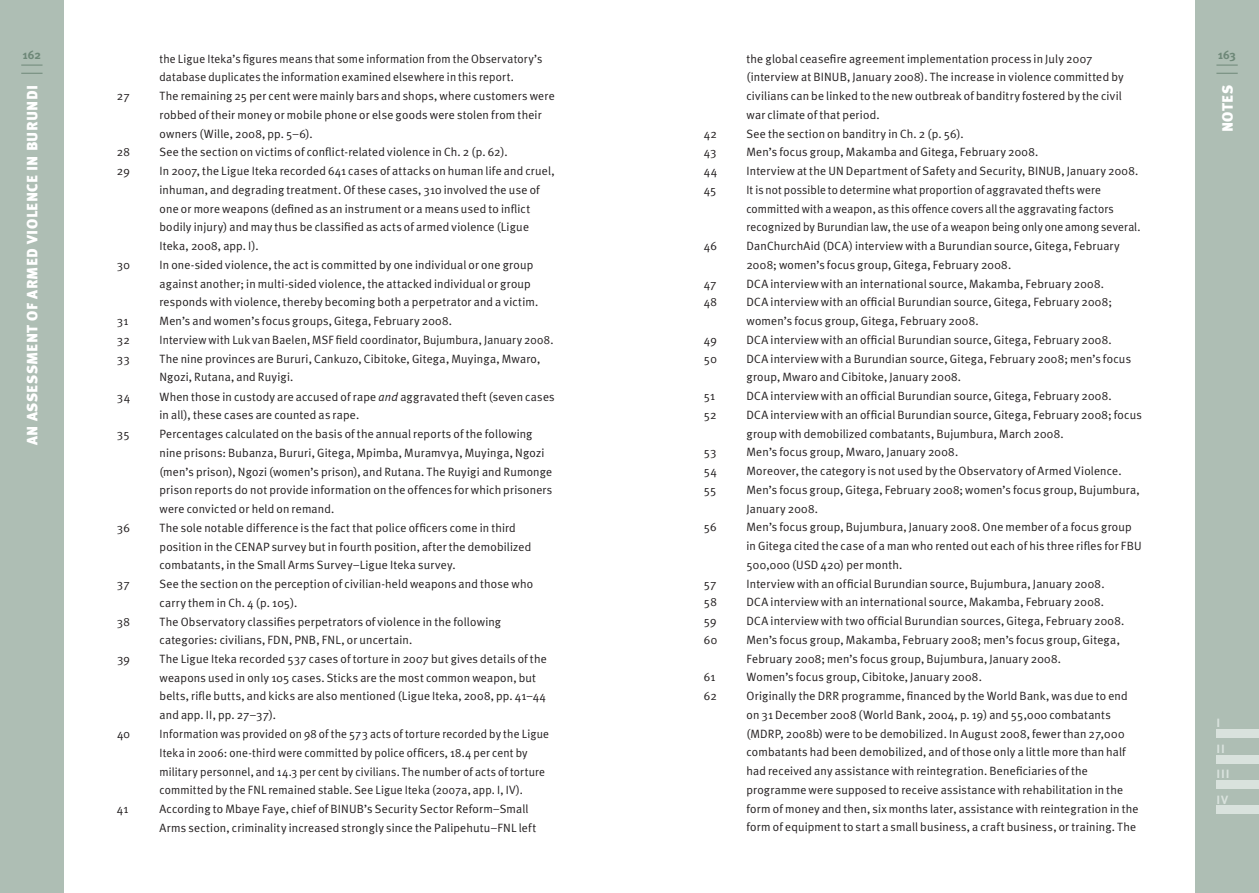
<style>
.page{position:relative;width:1259px;height:893px;background:#fff}
.page>*{position:absolute;margin:0;border:0;box-sizing:border-box;transform-origin:0 0}
.t1{font:900 15px "Meta Plus";letter-spacing:.025em;color:#fff}
.t2{font:12px/18.8px "Meta Plus Normal";letter-spacing:.015em;color:#231f20}
.t3{font:700 12px/25.5px "Meta Plus";letter-spacing:.07em;color:#d9e2dd}
.t4{font:700 12px "Meta Plus";color:#6e8878}
.s1{font-style:italic}
</style>
<div class="page">
<div style="left:0;top:0;width:64px;height:893px;background:#aebeb4"></div>
<svg style="left:21px;top:65px;width:22px;height:1px"></svg>
<svg style="left:21px;top:73px;width:22px;height:1px"></svg>
<div style="left:1195px;top:0;width:64px;height:893px;background:#aebeb4"></div>
<svg style="left:1216px;top:65px;width:21px;height:1px"></svg>
<svg style="left:1216px;top:73px;width:21px;height:1px"></svg>
<div style="left:1216px;top:729px;width:43px;height:9px;background:#d9e2dd"></div>
<div style="left:1216px;top:755px;width:43px;height:8px;background:#d9e2dd"></div>
<div style="left:1216px;top:780px;width:43px;height:9px;background:#d9e2dd"></div>
<div style="left:1216px;top:806px;width:43px;height:8px;background:#d9e2dd"></div>
<p class="t4" style="left:23px;top:48px;width:20px">162</p>
<p class="t1" style="left:24px;top:445px;width:361px;rotate:-90deg">AN ASSESSMENT OF ARMED VIOLENCE IN BURUNDI</p>
<p class="t2" style="left:159px;top:49px;width:384px">the Ligue Iteka’s figures means that some information from the Observatory’s database duplicates the information examined elsewhere in this report.</p>
<p class="t2" style="left:117px;top:86px;width:14px">27</p>
<p class="t2" style="left:159px;top:86px;width:397px">The remaining 25 per cent were mainly bars and shops, where customers were robbed of their money or mobile phone or else goods were stolen from their owners (Wille, 2008, pp. 5–6).</p>
<p class="t2" style="left:117px;top:143px;width:14px">28</p>
<p class="t2" style="left:159px;top:143px;width:350px">See the section on victims of conflict-related violence in Ch. 2 (p. 62).</p>
<p class="t2" style="left:117px;top:161px;width:14px">29</p>
<p class="t2" style="left:159px;top:161px;width:397px">In 2007, the Ligue Iteka recorded 641 cases of attacks on human life and cruel, inhuman, and degrading treatment. Of these cases, 310 involved the use of one or more weapons (defined as an instrument or a means used to inflict bodily injury) and may thus be classified as acts of armed violence (Ligue Iteka, 2008, app. I).</p>
<p class="t2" style="left:117px;top:255px;width:15px">30</p>
<p class="t2" style="left:159px;top:255px;width:380px">In one-sided violence, the act is committed by one individual or one group against another; in multi-sided violence, the attacked individual or group responds with violence, thereby becoming both a perpetrator and a victim.</p>
<p class="t2" style="left:117px;top:311px;width:13px">31</p>
<p class="t2" style="left:159px;top:311px;width:294px">Men’s and women’s focus groups, Gitega, February 2008.</p>
<p class="t2" style="left:117px;top:330px;width:14px">32</p>
<p class="t2" style="left:159px;top:330px;width:395px">Interview with Luk van Baelen, MSF field coordinator, Bujumbura, January 2008.</p>
<p class="t2" style="left:117px;top:349px;width:14px">33</p>
<p class="t2" style="left:159px;top:349px;width:382px">The nine provinces are Bururi, Cankuzo, Cibitoke, Gitega, Muyinga, Mwaro,<br>Ngozi, Rutana, and Ruyigi.</p>
<p class="t2" style="left:117px;top:387px;width:15px">34</p>
<p class="t2" style="left:159px;top:387px;width:397px">When those in custody are accused of rape <span class="s1">and</span> aggravated theft (seven cases in all), these cases are counted as rape.</p>
<p class="t2" style="left:117px;top:424px;width:14px">35</p>
<p class="t2" style="left:159px;top:424px;width:394px">Percentages calculated on the basis of the annual reports of the following nine prisons: Bubanza, Bururi, Gitega, Mpimba, Muramvya, Muyinga, Ngozi (men’s prison), Ngozi (women’s prison), and Rutana. The Ruyigi and Rumonge prison reports do not provide information on the offences for which prisoners were convicted or held on remand.</p>
<p class="t2" style="left:117px;top:518px;width:15px">36</p>
<p class="t2" style="left:159px;top:518px;width:373px">The sole notable difference is the fact that police officers come in third position in the CENAP survey but in fourth position, after the demobilized combatants, in the Small Arms Survey–Ligue Iteka survey.</p>
<p class="t2" style="left:117px;top:574px;width:14px">37</p>
<p class="t2" style="left:159px;top:574px;width:375px">See the section on the perception of civilian-held weapons and those who carry them in Ch. 4 (p. 105).</p>
<p class="t2" style="left:117px;top:612px;width:15px">38</p>
<p class="t2" style="left:159px;top:612px;width:343px">The Observatory classifies perpetrators of violence in the following categories: civilians, FDN, PNB, FNL, or uncertain.</p>
<p class="t2" style="left:117px;top:649px;width:14px">39</p>
<p class="t2" style="left:159px;top:649px;width:389px">The Ligue Iteka recorded 537 cases of torture in 2007 but gives details of the weapons used in only 105 cases. Sticks are the most common weapon, but belts, rifle butts, and kicks are also mentioned (Ligue Iteka, 2008, pp. 41–44 and app. II, pp. 27–37).</p>
<p class="t2" style="left:117px;top:724px;width:15px">40</p>
<p class="t2" style="left:159px;top:724px;width:391px">Information was provided on 98 of the 573 acts of torture recorded by the Ligue Iteka in 2006: one-third were committed by police officers, 18.4 per cent by military personnel, and 14.3 per cent by civilians. The number of acts of torture committed by the FNL remained stable. See Ligue Iteka (2007a, app. I, IV).</p>
<p class="t2" style="left:117px;top:799px;width:13px">41</p>
<p class="t2" style="left:159px;top:799px;width:378px">According to Mbaye Faye, chief of BINUB’s Security Sector Reform–Small<br>Arms section, criminality increased strongly since the Palipehutu–FNL left</p>
<p class="t2" style="left:746px;top:49px;width:379px">the global ceasefire agreement implementation process in July 2007 (interview at BINUB, January 2008). The increase in violence committed by civilians can be linked to the new outbreak of banditry fostered by the civil war climate of that period.</p>
<p class="t2" style="left:704px;top:124px;width:15px">42</p>
<p class="t2" style="left:746px;top:124px;width:219px">See the section on banditry in Ch. 2 (p. 56).</p>
<p class="t2" style="left:704px;top:143px;width:14px">43</p>
<p class="t2" style="left:746px;top:143px;width:293px">Men’s focus group, Makamba and Gitega, February 2008.</p>
<p class="t2" style="left:704px;top:161px;width:15px">44</p>
<p class="t2" style="left:746px;top:161px;width:393px">Interview at the UN Department of Safety and Security, BINUB, January 2008.</p>
<p class="t2" style="left:704px;top:180px;width:14px">45</p>
<p class="t2" style="left:746px;top:180px;width:395px">It is not possible to determine what proportion of aggravated thefts were committed with a weapon, as this offence covers all the aggravating factors recognized by Burundian law, the use of a weapon being only one among several.</p>
<p class="t2" style="left:704px;top:236px;width:14px">46</p>
<p class="t2" style="left:746px;top:236px;width:375px">DanChurchAid (DCA) interview with a Burundian source, Gitega, February<br>2008; women’s focus group, Gitega, February 2008.</p>
<p class="t2" style="left:704px;top:274px;width:14px">47</p>
<p class="t2" style="left:746px;top:274px;width:359px">DCA interview with an international source, Makamba, February 2008.</p>
<p class="t2" style="left:704px;top:293px;width:15px">48</p>
<p class="t2" style="left:746px;top:293px;width:367px">DCA interview with an official Burundian source, Gitega, February 2008; women’s focus group, Gitega, February 2008.</p>
<p class="t2" style="left:704px;top:330px;width:14px">49</p>
<p class="t2" style="left:746px;top:330px;width:367px">DCA interview with an official Burundian source, Gitega, February 2008.</p>
<p class="t2" style="left:704px;top:349px;width:14px">50</p>
<p class="t2" style="left:746px;top:349px;width:386px">DCA interview with a Burundian source, Gitega, February 2008; men’s focus group, Mwaro and Cibitoke, January 2008.</p>
<p class="t2" style="left:704px;top:386px;width:13px">51</p>
<p class="t2" style="left:746px;top:386px;width:367px">DCA interview with an official Burundian source, Gitega, February 2008.</p>
<p class="t2" style="left:704px;top:405px;width:14px">52</p>
<p class="t2" style="left:746px;top:405px;width:397px">DCA interview with an official Burundian source, Gitega, February 2008; focus group with demobilized combatants, Bujumbura, March 2008.</p>
<p class="t2" style="left:704px;top:443px;width:14px">53</p>
<p class="t2" style="left:746px;top:443px;width:213px">Men’s focus group, Mwaro, January 2008.</p>
<p class="t2" style="left:704px;top:461px;width:14px">54</p>
<p class="t2" style="left:746px;top:461px;width:377px">Moreover, the category is not used by the Observatory of Armed Violence.</p>
<p class="t2" style="left:704px;top:480px;width:14px">55</p>
<p class="t2" style="left:746px;top:480px;width:395px">Men’s focus group, Gitega, February 2008; women’s focus group, Bujumbura,<br>January 2008.</p>
<p class="t2" style="left:704px;top:518px;width:14px">56</p>
<p class="t2" style="left:746px;top:518px;width:397px">Men’s focus group, Bujumbura, January 2008. One member of a focus group in Gitega cited the case of a man who rented out each of his three rifles for FBU<br>500,000 (USD 420) per month.</p>
<p class="t2" style="left:704px;top:574px;width:14px">57</p>
<p class="t2" style="left:746px;top:574px;width:359px">Interview with an official Burundian source, Bujumbura, January 2008.</p>
<p class="t2" style="left:704px;top:593px;width:14px">58</p>
<p class="t2" style="left:746px;top:593px;width:359px">DCA interview with an international source, Makamba, February 2008.</p>
<p class="t2" style="left:704px;top:611px;width:14px">59</p>
<p class="t2" style="left:746px;top:611px;width:379px">DCA interview with two official Burundian sources, Gitega, February 2008.</p>
<p class="t2" style="left:704px;top:630px;width:15px">60</p>
<p class="t2" style="left:746px;top:630px;width:375px">Men’s focus group, Makamba, February 2008; men’s focus group, Gitega,<br>February 2008; men’s focus group, Bujumbura, January 2008.</p>
<p class="t2" style="left:704px;top:668px;width:13px">61</p>
<p class="t2" style="left:746px;top:668px;width:237px">Women’s focus group, Cibitoke, January 2008.</p>
<p class="t2" style="left:704px;top:686px;width:14px">62</p>
<p class="t2" style="left:746px;top:686px;width:393px">Originally the DRR programme, financed by the World Bank, was due to end on 31 December 2008 (World Bank, 2004, p. 19) and 55,000 combatants (MDRP, 2008b) were to be demobilized. In August 2008, fewer than 27,000 combatants had been demobilized, and of those only a little more than half had received any assistance with reintegration. Beneficiaries of the programme were supposed to receive assistance with rehabilitation in the form of money and then, six months later, assistance with reintegration in the form of equipment to start a small business, a craft business, or training. The</p>
<p class="t4" style="left:1218px;top:48px;width:19px">163</p>
<p class="t1" style="left:1218px;top:132px;width:47px;rotate:-90deg">notes</p>
<p class="t3" style="left:1216px;top:710px;width:15px">I<br>II<br>III<br>IV</p>
</div>
